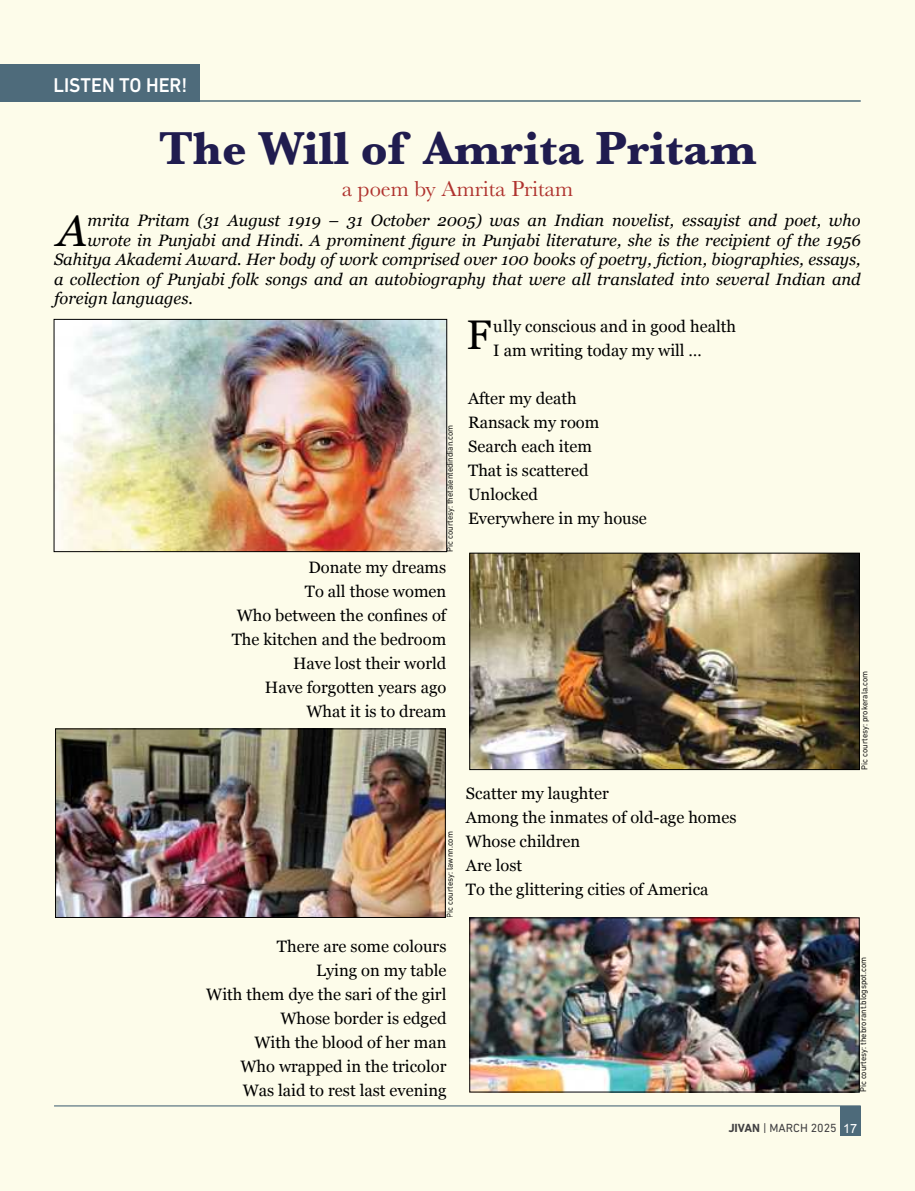
<style>
.page{position:relative;width:915px;height:1191px;background:#fff}
.page>*{position:absolute;margin:0;border:0;box-sizing:border-box;transform-origin:0 0}
.t1{font:700 48px "Baskerville";color:#201c4f}
.t2{font:italic 44.7px "Georgia";color:#000}
.t3{font:41.4px "Georgia";color:#000}
.t4{font:22.5px "Baskerville";color:#af322e}
.t5{font:500 20.25px "DIN Next LT Pro";color:#fff;scale:.95 1}
.t6{font:16.5px/24px "Georgia";color:#000}
.t7{font:italic 16.5px "Georgia";color:#000}
.t8{font:12px "DIN Next LT Pro";color:#414042}
.t9{font:8.7px "DIN Next LT Pro";color:#000;scale:.95 1}
.s1{font-weight:700}
.s2{font-family:"Arial";font-size:12.75px;color:#fff}
</style>
<div class="page">
<div style="left:0;top:0;width:914px;height:1191px;background:#fdfcea"></div>
<div style="left:0;top:64px;width:200px;height:37px;background:#4e6b7b"></div>
<img style="left:471px;top:555px;width:386px;height:212px">
<div style="left:469px;top:553px;width:390px;height:216px;border:1px solid #000"></div>
<img style="left:471px;top:919px;width:386px;height:171px">
<div style="left:469px;top:917px;width:390px;height:175px;border:1px solid #000"></div>
<img style="left:57px;top:730px;width:386px;height:185px">
<div style="left:55px;top:728px;width:390px;height:189px;border:1px solid #000"></div>
<img style="left:56px;top:321px;width:389px;height:229px">
<div style="left:54px;top:319px;width:393px;height:233px;border:1px solid #000"></div>
<hr style="left:0;top:100px;width:860px;height:2px;background:#4d6c7b">
<hr style="left:54px;top:1105px;width:806px;height:1px;background:#4d6a7a">
<div style="left:839px;top:1105px;width:21px;height:30px;background:#4d6a7a"></div>
<p class="t5" style="left:54px;top:78px;width:142px">LISTEN TO HER!</p>
<h1 class="t1" style="left:159px;top:120px;width:598px">The Will of Amrita Pritam</h1>
<h3 class="t4" style="left:341px;top:181px;width:233px">a poem by Amrita Pritam</h3>
<h2 class="t2" style="left:57px;top:212px;width:31px">A</h2>
<p class="t7" style="left:87px;top:214px;width:774px">mrita Pritam (31 August 1919 – 31 October 2005) was an Indian novelist, essayist and poet, who</p>
<p class="t7" style="left:87px;top:231px;width:774px">wrote in Punjabi and Hindi. A prominent 昀椀gure in Punjabi literature, she is the recipient of the 1956</p>
<p class="t7" style="left:54px;top:250px;width:807px">Sahitya Akademi Award. Her body of work comprised over 100 books of poetry, 昀椀ction, biographies, essays,</p>
<p class="t7" style="left:54px;top:272px;width:807px">a collection of Punjabi folk songs and an autobiography that were all translated into several Indian and</p>
<p class="t7" style="left:54px;top:292px;width:140px">foreign languages.</p>
<p class="t9" style="left:447px;top:552px;width:135px;rotate:-90deg">Pic courtesy: thetalentedindian.com</p>
<p class="t6" style="left:231px;top:556px;width:216px;text-align:right">Donate my dreams<br>To all those women<br>Who between the con昀椀nes of<br>The kitchen and the bedroom<br>Have lost their world<br>Have forgotten years ago<br>What it is to dream</p>
<p class="t9" style="left:447px;top:917px;width:92px;rotate:-90deg">Pic courtesy: lawnn.com</p>
<p class="t6" style="left:206px;top:933px;width:242px;text-align:right">There are some colours<br>Lying on my table<br>With them dye the sari of the girl<br>Whose border is edged<br>With the blood of her man<br>Who wrapped in the tricolor<br>Was laid to rest last evening</p>
<h3 class="t3" style="left:466px;top:318px;width:26px">F</h3>
<p class="t6" style="left:493px;top:315px;width:244px">ully conscious and in good health<br>I am writing today my will …</p>
<p class="t6" style="left:468px;top:387px;width:180px">After my death<br>Ransack my room<br>Search each item<br>That is scattered<br>Unlocked<br>Everywhere in my house</p>
<p class="t6" style="left:465px;top:781px;width:272px">Scatter my laughter<br>Among the inmates of old-age homes<br>Whose children<br>Are lost<br>To the glittering cities of America</p>
<p class="t9" style="left:861px;top:770px;width:106px;rotate:-90deg">Pic courtesy: prokerala.com</p>
<p class="t9" style="left:860px;top:1092px;width:144px;rotate:-90deg">Pic courtesy: thebrorant.blogspot.com</p>
<p class="t8" style="left:728px;top:1123px;width:130px"><span class="s1">JIVAN</span> | MARCH 2025 <span class="s2">17</span></p>
</div>
